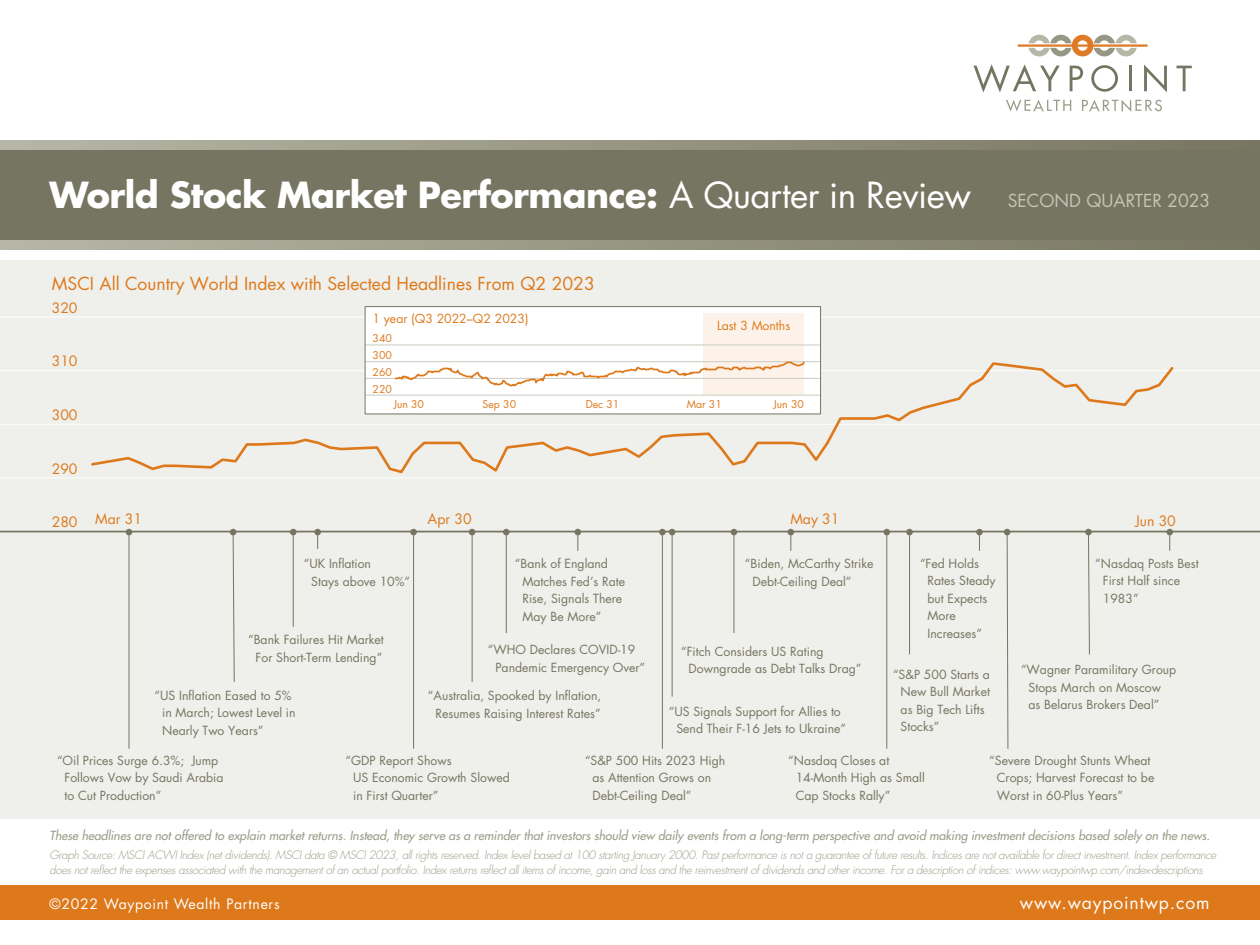
<style>
.page{position:relative;width:1260px;height:945px;background:#fff}
.page>*{position:absolute;margin:0;border:0;box-sizing:border-box;transform-origin:0 0}
.t1{font:700 35px "Futura Std";letter-spacing:-.015em;color:#fff}
.t2{font:17.5px "Futura Std";color:#de791b}
.t3{font:17.5px "Futura Std";letter-spacing:.05em;color:#fff}
.t4{font:17.5px "Futura Std";color:#c5c5b8}
.t5{font:14px "Futura Std";color:#de791b}
.t6{font:14px "Futura Std";letter-spacing:.05em;color:#fff}
.t7{font:12.25px/17.5px "Futura Std";color:#767561}
.t8{font:italic 500 12.25px "Futura Std";color:#9d9c8a}
.t9{font:12.25px "Futura Std";color:#de791b}
.t10{font:italic 300 11.38px/15.8px "Futura Std";letter-spacing:-.03em;color:#9d9c8a}
.t11{font:10.5px/17px "Futura Std";color:#de791b}
.s1{font-weight:400}
</style>
<div class="page">
<div style="left:0;top:885px;width:1260px;height:35px;background:#de791b"></div>
<div style="left:0;top:141px;width:1260px;height:109px;background:linear-gradient(to right,#b6b6a6,#777660)"></div>
<div style="left:0;top:150px;width:1260px;height:90px;background:#767561"></div>
<svg style="left:974px;top:64px;width:86px;height:29px"></svg>
<svg style="left:1070px;top:66px;width:13px;height:25px"></svg>
<svg style="left:1091px;top:65px;width:27px;height:27px"></svg>
<hr style="left:1129px;top:66px;width:3px;height:25px;background:#757561">
<svg style="left:1144px;top:65px;width:23px;height:27px"></svg>
<svg style="left:1176px;top:66px;width:16px;height:25px"></svg>
<svg style="left:1006px;top:100px;width:65px;height:12px"></svg>
<svg style="left:1082px;top:100px;width:80px;height:12px"></svg>
<hr style="left:1018px;top:44px;width:130px;height:3px;background:#df7b26">
<svg style="left:1028px;top:35px;width:109px;height:21px"></svg>
<div style="left:0;top:260px;width:1260px;height:271px;background:#efefeb"></div>
<div style="left:0;top:532px;width:1260px;height:287px;background:#efefeb"></div>
<hr style="left:0;top:531px;width:1260px;height:1px;background:#767561">
<hr style="left:0;top:317px;width:1260px;height:1px;background:#fff">
<hr style="left:0;top:370px;width:1260px;height:1px;background:#fff">
<hr style="left:0;top:424px;width:1260px;height:1px;background:#fff">
<hr style="left:0;top:478px;width:1260px;height:1px;background:#fff">
<svg style="left:91px;top:361px;width:1083px;height:113px"></svg>
<svg style="left:1169px;top:535px;width:1px;height:16px"></svg>
<div style="left:1166px;top:529px;width:7px;height:6px;background:#767561;border-radius:50%"></div>
<svg style="left:1088px;top:535px;width:2px;height:120px"></svg>
<div style="left:1085px;top:529px;width:7px;height:6px;background:#767561;border-radius:50%"></div>
<hr style="left:506px;top:532px;width:1px;height:101px;background:#767561">
<div style="left:503px;top:529px;width:7px;height:6px;background:#767561;border-radius:50%"></div>
<hr style="left:886px;top:532px;width:1px;height:217px;background:#767561">
<svg style="left:884px;top:529px;width:6px;height:6px"></svg>
<hr style="left:909px;top:532px;width:1px;height:122px;background:#767561">
<div style="left:906px;top:529px;width:7px;height:6px;background:#767561;border-radius:50%"></div>
<hr style="left:733px;top:532px;width:1px;height:101px;background:#767561">
<svg style="left:731px;top:529px;width:6px;height:6px"></svg>
<svg style="left:317px;top:535px;width:1px;height:14px"></svg>
<div style="left:314px;top:529px;width:7px;height:6px;background:#767561;border-radius:50%"></div>
<hr style="left:413px;top:532px;width:1px;height:217px;background:#767561">
<div style="left:410px;top:529px;width:7px;height:6px;background:#767561;border-radius:50%"></div>
<hr style="left:662px;top:532px;width:1px;height:217px;background:#767561">
<div style="left:659px;top:529px;width:7px;height:6px;background:#767561;border-radius:50%"></div>
<svg style="left:575px;top:529px;width:6px;height:22px"></svg>
<hr style="left:672px;top:532px;width:1px;height:165px;background:#767561">
<svg style="left:669px;top:529px;width:6px;height:6px"></svg>
<svg style="left:230px;top:529px;width:6px;height:153px"></svg>
<hr style="left:129px;top:532px;width:1px;height:217px;background:#767561">
<svg style="left:126px;top:529px;width:6px;height:6px"></svg>
<hr style="left:293px;top:532px;width:1px;height:95px;background:#767561">
<div style="left:290px;top:529px;width:7px;height:6px;background:#767561;border-radius:50%"></div>
<svg style="left:788px;top:529px;width:6px;height:22px"></svg>
<svg style="left:979px;top:535px;width:1px;height:16px"></svg>
<div style="left:976px;top:529px;width:7px;height:6px;background:#767561;border-radius:50%"></div>
<svg style="left:1004px;top:529px;width:6px;height:220px"></svg>
<hr style="left:472px;top:532px;width:1px;height:150px;background:#767561">
<svg style="left:469px;top:529px;width:6px;height:6px"></svg>
<div style="left:365px;top:307px;width:456px;height:107px;background:#fff"></div>
<div style="left:704px;top:313px;width:100px;height:81px;background:#fcf2e9"></div>
<hr style="left:365px;top:395px;width:456px;height:1px;background:#cbcbc0">
<hr style="left:365px;top:361px;width:456px;height:1px;background:#cbcbc0">
<hr style="left:365px;top:345px;width:456px;height:1px;background:#cbcbc0">
<hr style="left:365px;top:378px;width:456px;height:1px;background:#cbcbc0">
<svg style="left:394px;top:360px;width:412px;height:28px"></svg>
<div style="left:365px;top:306px;width:456px;height:108px;border:1px solid #767561"></div>
<h1 class="t1" style="left:50px;top:171px;width:923px">World Stock Market Performance: <span class="s1">A Quarter in Review</span></h1>
<h2 class="t2" style="left:52px;top:272px;width:544px">MSCI All Country World Index with Selected Headlines From Q2 2023</h2>
<p class="t9" style="left:373px;top:311px;width:157px">1 year (Q3 2022–Q2 2023)</p>
<p class="t9" style="left:717px;top:318px;width:75px">Last 3 Months</p>
<p class="t5" style="left:52px;top:299px;width:27px">320</p>
<p class="t5" style="left:52px;top:352px;width:27px">310</p>
<p class="t5" style="left:52px;top:406px;width:27px">300</p>
<p class="t5" style="left:52px;top:460px;width:27px">290</p>
<p class="t11" style="left:373px;top:330px;width:21px">340</p>
<p class="t11" style="left:373px;top:347px;width:21px">300<br>260</p>
<p class="t11" style="left:373px;top:381px;width:21px">220</p>
<p class="t11" style="left:394px;top:396px;width:32px">Jun 30</p>
<p class="t11" style="left:483px;top:396px;width:35px">Sep 30</p>
<p class="t11" style="left:586px;top:396px;width:35px">Dec 31</p>
<p class="t11" style="left:687px;top:396px;width:37px">Mar 31</p>
<p class="t11" style="left:774px;top:396px;width:32px">Jun 30</p>
<h2 class="t4" style="left:1008px;top:190px;width:204px">SECOND QUARTER 2023</h2>
<p class="t5" style="left:52px;top:513px;width:27px">280</p>
<p class="t5" style="left:95px;top:510px;width:48px">Mar 31</p>
<p class="t5" style="left:428px;top:510px;width:46px">Apr 30</p>
<p class="t5" style="left:790px;top:510px;width:51px">May 31</p>
<p class="t5" style="left:1135px;top:512px;width:42px">Jun 30</p>
<p class="t7" style="left:311px;top:555px;width:100px;text-indent:-8px">“UK Inflation<br>Stays above 10%”</p>
<p class="t7" style="left:248px;top:631px;width:137px;text-align:center">“Bank Failures Hit Market<br>For Short-Term Lending”</p>
<p class="t7" style="left:162px;top:687px;width:135px;text-indent:-8px">“US Inflation Eased to 5% in March; Lowest Level in<br>Nearly Two Years”</p>
<p class="t7" style="left:522px;top:555px;width:104px;text-indent:-8px">“Bank of England<br>Matches Fed’s Rate<br>Rise, Signals There<br>May Be More”</p>
<p class="t7" style="left:496px;top:641px;width:151px;text-indent:-8px">“WHO Declares COVID-19<br>Pandemic Emergency Over”</p>
<p class="t7" style="left:428px;top:687px;width:175px;text-align:center">“Australia, Spooked by Inflation,<br>Resumes Raising Interest Rates”</p>
<p class="t7" style="left:753px;top:555px;width:122px;text-indent:-8px">“Biden, McCarthy Strike<br>Debt-Ceiling Deal”</p>
<p class="t7" style="left:689px;top:643px;width:174px;text-indent:-8px">“Fitch Considers US Rating<br>Downgrade as Debt Talks Drag”</p>
<p class="t7" style="left:676px;top:703px;width:171px;text-indent:-8px">“US Signals Support for Allies to<br>Send Their F-16 Jets to Ukraine”</p>
<p class="t7" style="left:928px;top:555px;width:70px;text-indent:-8px">“Fed Holds<br>Rates Steady but Expects<br>More<br>Increases”</p>
<p class="t7" style="left:901px;top:666px;width:91px;text-indent:-8px">“S&amp;P 500 Starts a<br>New Bull Market as Big Tech Lifts<br>Stocks”</p>
<p class="t7" style="left:1103px;top:555px;width:97px;text-indent:-8px">“Nasdaq Posts Best<br>First Half since<br>1983”</p>
<p class="t7" style="left:1029px;top:661px;width:149px;text-indent:-8px">“Wagner Paramilitary Group<br>Stops March on Moscow<br>as Belarus Brokers Deal”</p>
<p class="t7" style="left:65px;top:752px;width:161px;text-indent:-8px">“Oil Prices Surge 6.3%; Jump<br>Follows Vow by Saudi Arabia to Cut Production”</p>
<p class="t7" style="left:353px;top:752px;width:158px;text-indent:-8px">“GDP Report Shows<br>US Economic Growth Slowed in First Quarter”</p>
<p class="t7" style="left:593px;top:752px;width:134px;text-indent:-8px">“S&amp;P 500 Hits 2023 High as Attention Grows on<br>Debt-Ceiling Deal”</p>
<p class="t7" style="left:796px;top:752px;width:131px;text-indent:-8px">“Nasdaq Closes at<br>14-Month High as Small<br>Cap Stocks Rally”</p>
<p class="t7" style="left:997px;top:752px;width:159px;text-indent:-8px">“Severe Drought Stunts Wheat<br>Crops; Harvest Forecast to be<br>Worst in 60-Plus Years”</p>
<p class="t8" style="left:50px;top:828px;width:1162px">These headlines are not offered to explain market returns. Instead, they serve as a reminder that investors should view daily events from a long-term perspective and avoid making investment decisions based solely on the news.</p>
<p class="t10" style="left:50px;top:847px;width:1168px">Graph Source: MSCI ACWI Index (net dividends). MSCI data © MSCI 2023, all rights reserved. Index level based at 100 starting January 2000. Past performance is not a guarantee of future results. Indices are not available for direct investment. Index performance does not reflect the expenses associated with the management of an actual portfolio. Index returns reflect all items of income, gain and loss and the reinvestment of dividends and other income. For a description of indices: www.waypointwp.com/index-descriptions</p>
<p class="t6" style="left:50px;top:895px;width:232px">©2022 Waypoint Wealth Partners</p>
<h2 class="t3" style="left:1020px;top:892px;width:191px">www.waypointwp.com</h2>
</div>
